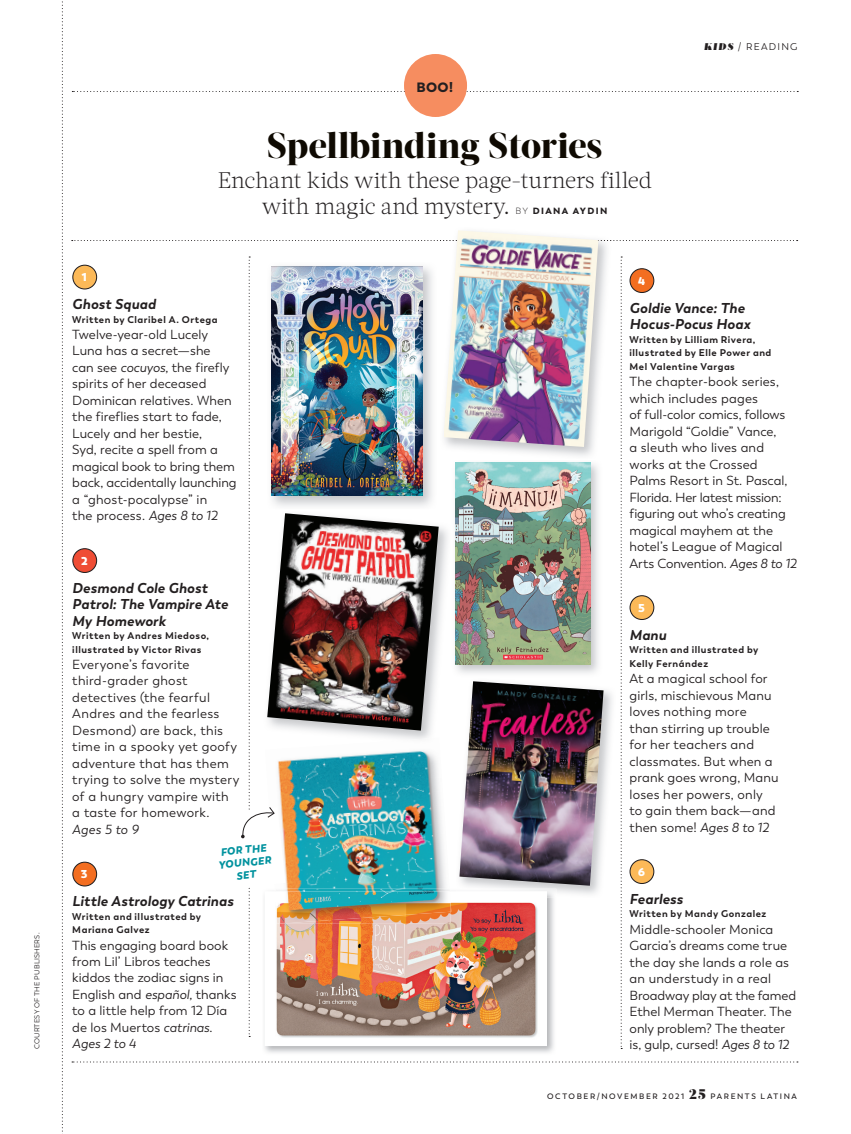
<style>
.page{position:relative;width:851px;height:1134px;background:#fff}
.page>*{position:absolute;margin:0;border:0;box-sizing:border-box;transform-origin:0 0}
.t1{font:800 36px "Acta Display";color:#0f0a02}
.t2{font:300 22.5px/25.5px "Acta";letter-spacing:-.005em;color:#231f20}
.t3{font:italic 700 14.25px/16.5px "Trenda";letter-spacing:.015em;color:#231f20}
.t4{font:900 13.5px "Trenda";color:#231f20}
.t5{font:13.2px/16.5px "Trenda";letter-spacing:.005em;color:#231f20}
.t6{font:13.2px/16.5px "Trenda";letter-spacing:.025em;color:#231f20}
.t7{font:italic 13.2px "Trenda";letter-spacing:.02em;color:#231f20}
.t8{font:800 11.4px "Trenda";color:#fff}
.t9{font:italic 900 10.5px/12.8px "Trenda";color:#00929e;text-align:center}
.t10{font:700 9.75px/13.5px "Trenda";letter-spacing:.055em;color:#231f20}
.t11{font:9.75px "Trenda";letter-spacing:.125em;color:#231f20}
.t12{font:900 9px "Trenda";letter-spacing:.15em;color:#231f20}
.t13{font:600 7.8px "Trenda";letter-spacing:.2em;color:#231f20}
.t14{font:7.2px "Trenda";letter-spacing:.025em;color:#231f20}
.s1{font-weight:300}
.s2{font-family:"Acta Poster";font-style:italic}
.s3{font-style:italic}
.s4{font-family:"Acta Display";font-weight:900;font-size:15px}
</style>
<div class="page">
<svg style="left:72px;top:1061px;width:725px;height:2px"></svg>
<svg style="left:72px;top:91px;width:726px;height:1px"></svg>
<svg style="left:72px;top:240px;width:725px;height:1px"></svg>
<svg style="left:620px;top:256px;width:2px;height:793px"></svg>
<img style="left:285px;top:266px;width:147px;height:240px">
<img style="left:285px;top:266px;width:137px;height:230px">
<img style="left:598px;top:240px;width:13px;height:1px">
<img style="left:443px;top:230px;width:155px;height:217px">
<img style="left:455px;top:462px;width:144px;height:211px">
<img style="left:455px;top:463px;width:135px;height:202px">
<div style="left:404px;top:54px;width:63px;height:63px;background:#f68d60;border-radius:50%"></div>
<img style="left:322px;top:526px;width:126px;height:212px">
<img style="left:285px;top:513px;width:153px;height:218px">
<img style="left:475px;top:690px;width:137px;height:204px">
<img style="left:459px;top:681px;width:144px;height:205px">
<img style="left:264px;top:898px;width:290px;height:155px">
<img style="left:475px;top:889px;width:81px;height:9px">
<img style="left:265px;top:891px;width:282px;height:155px">
<img style="left:403px;top:738px;width:21px;height:1px">
<img style="left:285px;top:750px;width:161px;height:139px">
<img style="left:285px;top:889px;width:166px;height:35px">
<img style="left:285px;top:891px;width:165px;height:32px">
<svg style="left:241px;top:256px;width:44px;height:781px"></svg>
<div style="left:73px;top:265px;width:24px;height:24px;background:#fcb958;border-radius:50%"></div>
<div style="left:72px;top:265px;width:25px;height:24px;border:1px solid #231f20;border-radius:50%"></div>
<div style="left:73px;top:549px;width:24px;height:23px;background:#ef4d35;border-radius:50%"></div>
<div style="left:72px;top:548px;width:25px;height:25px;border:1px solid #231f20;border-radius:50%"></div>
<div style="left:73px;top:862px;width:24px;height:24px;background:#f36e21;border-radius:50%"></div>
<div style="left:72px;top:862px;width:25px;height:24px;border:1px solid #231f20;border-radius:50%"></div>
<div style="left:630px;top:269px;width:23px;height:24px;background:#f36e21;border-radius:50%"></div>
<div style="left:629px;top:268px;width:25px;height:25px;border:1px solid #231f20;border-radius:50%"></div>
<div style="left:630px;top:596px;width:23px;height:24px;background:#fcb958;border-radius:50%"></div>
<div style="left:629px;top:595px;width:25px;height:25px;border:1px solid #231f20;border-radius:50%"></div>
<div style="left:630px;top:860px;width:23px;height:24px;background:#fcb958;border-radius:50%"></div>
<div style="left:629px;top:859px;width:25px;height:25px;border:1px solid #231f20;border-radius:50%"></div>
<svg style="left:62px;top:1px;width:1px;height:1133px"></svg>
<p class="t14" style="left:33px;top:1049px;width:118px;rotate:-90deg">COURTESY OF THE PUBLISHERS.</p>
<p class="t4" style="left:416px;top:79px;width:38px">BOO!</p>
<h1 class="t1" style="left:267px;top:124px;width:337px">Spellbinding Stories</h1>
<h2 class="t2" style="left:262px;top:168px;width:391px;text-indent:-44px">Enchant kids with these page-turners filled with magic and mystery.</h2>
<p class="t12" style="left:515px;top:205px;width:93px"><span class="s1">BY</span> DIANA AYDIN</p>
<p class="t11" style="left:704px;top:41px;width:95px"><span class="s2">KIDS</span> / READING</p>
<p class="t8" style="left:82px;top:270px;width:7px">1</p>
<p class="t3" style="left:72px;top:296px;width:85px">Ghost Squad</p>
<p class="t10" style="left:72px;top:312px;width:147px">Written by Claribel A. Ortega</p>
<p class="t5" style="left:72px;top:326px;width:166px">Twelve-year-old Lucely<br>Luna has a secret—she<br>can see <span class="s3">cocuyos,</span> the firefly spirits of her deceased<br>Dominican relatives . When the fireflies start to fade,<br>Lucely and her bestie,<br>Syd, recite a spell from a magical book to bring them back, accidentally launching a “ghost-pocalypse” in<br>the process. <span class="s3">Ages 8 to 12</span></p>
<p class="t8" style="left:81px;top:553px;width:8px">2</p>
<p class="t3" style="left:72px;top:579px;width:157px">Desmond Cole Ghost<br>Patrol: The Vampire Ate<br>My Homework</p>
<p class="t10" style="left:72px;top:629px;width:138px">Written by Andres Miedoso, illustrated by Victor Rivas</p>
<p class="t6" style="left:72px;top:656px;width:168px">Everyone’s favorite third-grader ghost detectives (the fearful<br>Andres and the fearless<br>Desmond) are back, this time in a spooky yet goofy adventure that has them trying to solve the mystery of a hungry vampire with a taste for homework.</p>
<p class="t7" style="left:72px;top:822px;width:68px">Ages 5 to 9</p>
<p class="t8" style="left:81px;top:867px;width:8px">3</p>
<p class="t3" style="left:72px;top:893px;width:163px">Little Astrology Catrinas</p>
<p class="t10" style="left:72px;top:909px;width:130px">Written and illustrated by<br>Mariana Galvez</p>
<p class="t5" style="left:72px;top:937px;width:166px">This engaging board book from Lil’ Libros teaches kiddos the zodiac signs in<br>English and <span class="s3">español,</span> thanks to a little help from 12 Día de los Muertos <span class="s3">catrinas</span>.<br><span class="s3">Ages 2 to 4</span></p>
<p class="t9" style="left:216px;top:846px;width:55px;rotate:-6deg">FOR THE<br>YOUNGER<br>SET</p>
<p class="t8" style="left:638px;top:273px;width:8px">4</p>
<p class="t3" style="left:629px;top:299px;width:122px">Goldie Vance: The<br>Hocus-Pocus Hoax</p>
<p class="t10" style="left:629px;top:332px;width:143px">Written by Lilliam Rivera, illustrated by Elle Power and<br>Mel Valentine Vargas</p>
<p class="t5" style="left:629px;top:373px;width:168px">The chapter-book series, which includes pages<br>of full-color comics, follows<br>Marigold “Goldie” Vance,<br>a sleuth who lives and works at the Crossed<br>Palms Resort in St. Pascal,<br>Florida. Her latest mission: figuring out who’s creating magical mayhem at the hotel’s League of Magical<br>Arts Convention. <span class="s3">Ages 8 to 12</span></p>
<p class="t8" style="left:638px;top:600px;width:8px">5</p>
<p class="t3" style="left:629px;top:626px;width:38px">Manu</p>
<p class="t10" style="left:629px;top:643px;width:130px">Written and illustrated by<br>Kelly Fernández</p>
<p class="t5" style="left:629px;top:670px;width:151px">At a magical school for girls, mischievous Manu loves nothing more than stirring up trouble for her teachers and classmates. But when a prank goes wrong, Manu loses her powers, only to gain them back—and then some! <span class="s3">Ages 8 to 12</span></p>
<p class="t8" style="left:638px;top:864px;width:8px">6</p>
<p class="t3" style="left:629px;top:890px;width:55px">Fearless</p>
<p class="t10" style="left:629px;top:907px;width:138px">Written by Mandy Gonzalez</p>
<p class="t5" style="left:629px;top:921px;width:168px">Middle-schooler Monica<br>Garcia’s dreams come true the day she lands a role as an understudy in a real<br>Broadway play at the famed<br>Ethel Merman Theater. The only problem? The theater</p>
<p class="t5" style="left:629px;top:1036px;width:161px">is, gulp, cursed! <span class="s3">Ages 8 to 12</span></p>
<p class="t13" style="left:547px;top:1092px;width:251px">OCTOBER/NOVEMBER 2021 <span class="s4">25</span> PARENTS LATINA</p>
</div>
